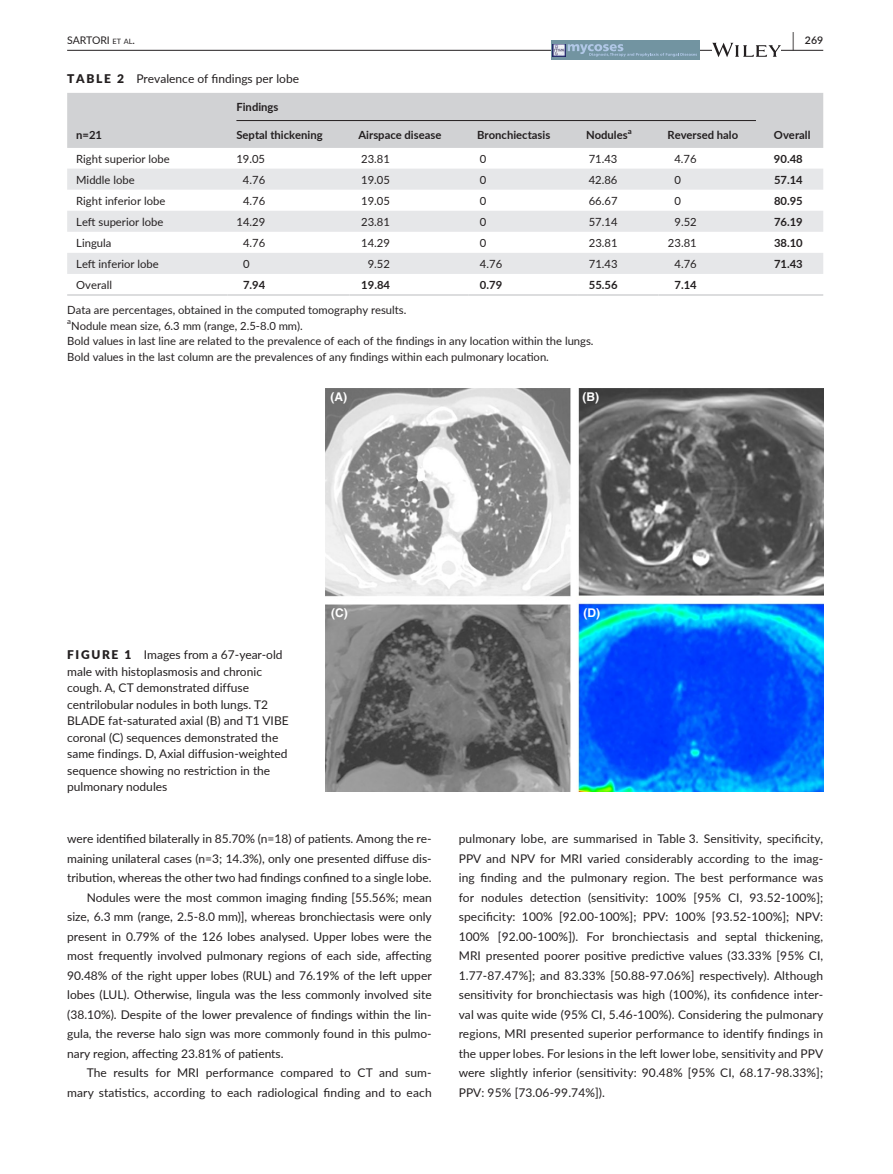
<style>
.page{position:relative;width:893px;height:1174px;background:#fff}
.page>*{position:absolute;margin:0;border:0;box-sizing:border-box;transform-origin:0 0}
.t1{font:600 19.5px "Lato";color:#231f20;scale:.48 1}
.t2{font:12px/19.5px "Lato";color:#231f20;text-align:justify}
.t3{font:700 12px "Helvetica";color:#fff}
.t4{font:11.25px/15.8px "Lato";color:#231f20}
.t5{font:700 11.25px "Lato";color:#231f20}
.t6{font:10.5px "Lato";letter-spacing:-.005em;color:#231f20}
.t7{font:600 10.5px "Lato";color:#231f20}
.t8{font:700 7.8px "Lato";color:#231f20}
.t9{font:7.8px "Lato";color:#231f20}
.s1{font-size:7.35px}
.s2{font-weight:900}
</style>
<div class="page">
<hr style="left:67px;top:50px;width:756px;height:1px;background:#231f20">
<div style="left:551px;top:40px;width:149px;height:20px;background:#7294a1"></div>
<svg style="left:553px;top:44px;width:144px;height:13px"></svg>
<svg style="left:712px;top:43px;width:69px;height:14px"></svg>
<div style="left:67px;top:93px;width:756px;height:55px;background:#d1d2d4"></div>
<svg style="left:67px;top:169px;width:756px;height:105px;fill:#e6e7e9"></svg>
<hr style="left:67px;top:294px;width:160px;height:2px;background:#d1d2d4">
<hr style="left:227px;top:294px;width:122px;height:2px;background:#d1d2d4">
<hr style="left:349px;top:294px;width:119px;height:2px;background:#d1d2d4">
<hr style="left:468px;top:294px;width:109px;height:2px;background:#d1d2d4">
<hr style="left:577px;top:294px;width:81px;height:2px;background:#d1d2d4">
<hr style="left:658px;top:294px;width:107px;height:2px;background:#d1d2d4">
<hr style="left:765px;top:294px;width:58px;height:2px;background:#d1d2d4">
<hr style="left:236px;top:120px;width:520px;height:1px;background:#231f20">
<img style="left:326px;top:388px;width:497px;height:403px">
<h1 class="t1" style="left:792px;top:26px;width:7px">|</h1>
<p class="t6" style="left:67px;top:33px;width:69px">SARTORI <span class="s1">et al</span>.</p>
<p class="t7" style="left:805px;top:33px;width:20px">269</p>
<p class="t2" style="left:67px;top:68px;width:233px"><span class="s2">TABLE 2</span> Prevalence of findings per lobe</p>
<p class="t5" style="left:76px;top:126px;width:27px">n=21</p>
<p class="t5" style="left:236px;top:99px;width:44px">Findings</p>
<p class="t5" style="left:236px;top:126px;width:88px">Septal thickening</p>
<p class="t5" style="left:358px;top:126px;width:84px">Airspace disease</p>
<p class="t5" style="left:477px;top:126px;width:75px">Bronchiectasis</p>
<p class="t5" style="left:586px;top:126px;width:43px">Nodules</p>
<p class="t5" style="left:774px;top:126px;width:38px">Overall</p>
<p class="t8" style="left:628px;top:125px;width:5px">a</p>
<p class="t5" style="left:667px;top:126px;width:72px">Reversed halo</p>
<p class="t4" style="left:76px;top:150px;width:95px">Right superior lobe</p>
<p class="t4" style="left:236px;top:150px;width:30px">19.05</p>
<p class="t4" style="left:361px;top:150px;width:30px">23.81</p>
<p class="t4" style="left:480px;top:150px;width:8px">0</p>
<p class="t4" style="left:589px;top:150px;width:30px">71.43</p>
<p class="t4" style="left:674px;top:150px;width:24px">4.76</p>
<p class="t5" style="left:774px;top:150px;width:30px">90.48</p>
<p class="t4" style="left:76px;top:171px;width:60px">Middle lobe</p>
<p class="t4" style="left:243px;top:171px;width:24px">4.76</p>
<p class="t4" style="left:361px;top:171px;width:30px">19.05</p>
<p class="t4" style="left:480px;top:171px;width:8px">0</p>
<p class="t4" style="left:589px;top:171px;width:30px">42.86</p>
<p class="t4" style="left:674px;top:171px;width:8px">0</p>
<p class="t5" style="left:774px;top:171px;width:30px">57.14</p>
<p class="t4" style="left:76px;top:192px;width:91px">Right inferior lobe</p>
<p class="t4" style="left:243px;top:192px;width:24px">4.76</p>
<p class="t4" style="left:361px;top:192px;width:30px">19.05</p>
<p class="t4" style="left:480px;top:192px;width:8px">0</p>
<p class="t4" style="left:589px;top:192px;width:30px">66.67</p>
<p class="t4" style="left:674px;top:192px;width:8px">0</p>
<p class="t5" style="left:774px;top:192px;width:30px">80.95</p>
<p class="t4" style="left:76px;top:213px;width:89px">Left superior lobe</p>
<p class="t4" style="left:236px;top:213px;width:30px">14.29</p>
<p class="t4" style="left:361px;top:213px;width:30px">23.81</p>
<p class="t4" style="left:480px;top:213px;width:8px">0</p>
<p class="t4" style="left:589px;top:213px;width:30px">57.14</p>
<p class="t4" style="left:674px;top:213px;width:24px">9.52</p>
<p class="t5" style="left:774px;top:213px;width:30px">76.19</p>
<p class="t4" style="left:76px;top:234px;width:37px">Lingula</p>
<p class="t4" style="left:243px;top:234px;width:24px">4.76</p>
<p class="t4" style="left:361px;top:234px;width:30px">14.29</p>
<p class="t4" style="left:480px;top:234px;width:8px">0</p>
<p class="t4" style="left:589px;top:234px;width:30px">23.81</p>
<p class="t4" style="left:668px;top:234px;width:30px">23.81</p>
<p class="t5" style="left:774px;top:234px;width:30px">38.10</p>
<p class="t4" style="left:76px;top:255px;width:84px">Left inferior lobe</p>
<p class="t4" style="left:243px;top:255px;width:8px">0</p>
<p class="t4" style="left:368px;top:255px;width:24px">9.52</p>
<p class="t4" style="left:480px;top:255px;width:24px">4.76</p>
<p class="t4" style="left:589px;top:255px;width:30px">71.43</p>
<p class="t4" style="left:674px;top:255px;width:24px">4.76</p>
<p class="t5" style="left:774px;top:255px;width:30px">71.43</p>
<p class="t4" style="left:76px;top:276px;width:37px">Overall</p>
<p class="t5" style="left:243px;top:277px;width:24px">7.94</p>
<p class="t5" style="left:361px;top:277px;width:30px">19.84</p>
<p class="t5" style="left:480px;top:277px;width:24px">0.79</p>
<p class="t5" style="left:589px;top:277px;width:30px">55.56</p>
<p class="t5" style="left:674px;top:277px;width:24px">7.14</p>
<p class="t4" style="left:67px;top:301px;width:341px">Data are percentages, obtained in the computed tomography results.</p>
<p class="t9" style="left:67px;top:316px;width:5px">a</p>
<p class="t4" style="left:67px;top:317px;width:528px;text-indent:4px">Nodule mean size, 6.3 mm (range, 2.5-8.0 mm).<br>Bold values in last line are related to the prevalence of each of the findings in any location within the lungs.<br>Bold values in the last column are the prevalences of any findings within each pulmonary location.</p>
<p class="t3" style="left:330px;top:390px;width:18px">(A)</p>
<p class="t3" style="left:583px;top:390px;width:18px">(B)</p>
<p class="t2" style="left:67px;top:646px;width:223px;line-height:16.5px;text-align:left"><span class="s2">FIGURE 1</span> Images from a 67-year-old male with histoplasmosis and chronic cough. A, CT demonstrated diffuse centrilobular nodules in both lungs. T2<br>BLADE fat-saturated axial (B) and T1 VIBE coronal (C) sequences demonstrated the same findings. D, Axial diffusion-weighted sequence showing no restriction in the pulmonary nodules</p>
<p class="t3" style="left:331px;top:605px;width:18px">(C)</p>
<p class="t3" style="left:583px;top:605px;width:18px">(D)</p>
<p class="t2" style="left:67px;top:828px;width:366px">were identified bilaterally in 85.70% (n=18) of patients. Among the re-</p>
<p class="t2" style="left:67px;top:848px;width:366px">maining unilateral cases (n=3; 14.3%), only one presented diffuse dis-</p>
<p class="t2" style="left:67px;top:867px;width:366px">tribution, whereas the other two had findings confined to a single lobe.</p>
<p class="t2" style="left:87px;top:887px;width:346px">Nodules were the most common imaging finding [55.56%; mean</p>
<p class="t2" style="left:67px;top:906px;width:366px">size, 6.3 mm (range, 2.5-8.0 mm)], whereas bronchiectasis were only</p>
<p class="t2" style="left:67px;top:926px;width:366px">present in 0.79% of the 126 lobes analysed. Upper lobes were the</p>
<p class="t2" style="left:67px;top:945px;width:366px">most frequently involved pulmonary regions of each side, affecting</p>
<p class="t2" style="left:67px;top:965px;width:366px">90.48% of the right upper lobes (RUL) and 76.19% of the left upper</p>
<p class="t2" style="left:67px;top:984px;width:366px">lobes (LUL). Otherwise, lingula was the less commonly involved site</p>
<p class="t2" style="left:67px;top:1004px;width:366px">(38.10%). Despite of the lower prevalence of findings within the lin-</p>
<p class="t2" style="left:67px;top:1023px;width:366px">gula, the reverse halo sign was more commonly found in this pulmo-</p>
<p class="t2" style="left:67px;top:1043px;width:218px">nary region, affecting 23.81% of patients.</p>
<p class="t2" style="left:87px;top:1062px;width:346px">The results for MRI performance compared to CT and sum-</p>
<p class="t2" style="left:67px;top:1082px;width:366px">mary statistics, according to each radiological finding and to each</p>
<p class="t2" style="left:459px;top:828px;width:366px">pulmonary lobe, are summarised in Table 3. Sensitivity, specificity, PPV and NPV for MRI varied considerably according to the imag&shy;ing finding and the pulmonary region. The best performance was for nodules detection (sensitivity: 100% [95% CI, 93.52-100%]; specificity: 100% [92.00-100%]; PPV: 100% [93.52-100%]; NPV:<br>100% [92.00-100%]). For bronchiectasis and septal thickening, MRI presented poorer positive predictive values (33.33% [95% CI, 1.77-87.47%]; and 83.33% [50.88-97.06%] respectively). Although sensitivity for bronchiectasis was high (100%), its confidence inter&shy;val was quite wide (95% CI, 5.46-100%). Considering the pulmonary regions, MRI presented superior performance to identify findings in the upper lobes. For lesions in the left lower lobe, sensitivity and PPV were slightly inferior (sensitivity: 90.48% [95% CI, 68.17-98.33%]; PPV: 95% [73.06-99.74%]).</p>
</div>
